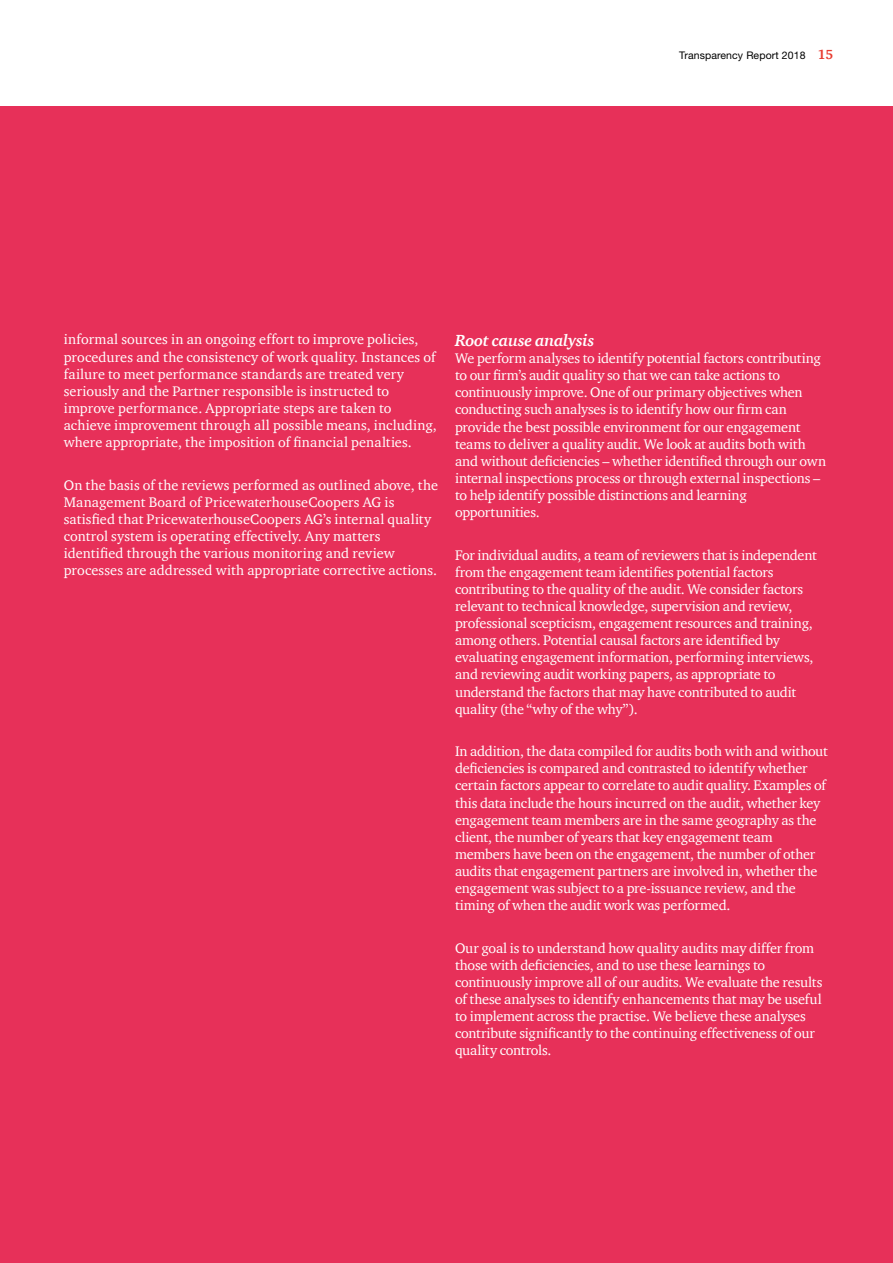
<style>
.page{position:relative;width:893px;height:1263px;background:#fff}
.page>*{position:absolute;margin:0;border:0;box-sizing:border-box;transform-origin:0 0}
.Leadtext{font:italic 700 16.5px "ITC Charter Com";letter-spacing:-.015em;color:#fff}
.Leadtext-2{font:14.25px/17.1px "ITC Charter Com";letter-spacing:-.01em;color:#fff}
.Leadtext-3{font:14.25px/17.1px "ITC Charter Com";letter-spacing:.01em;color:#fff}
.t1{font:10.5px "Helvetica Neue LT Std";letter-spacing:.01em;color:#000}
.s1{font-family:"ITC Charter Com";font-weight:700;font-size:13.5px;color:#e83c30}
</style>
<div class="page">
<div style="left:0;top:106px;width:893px;height:1157px;background:#e73059"></div>
<p class="t1" style="left:679px;top:49px;width:156px">Transparency Report 2018 <span class="s1">15</span></p>
<p class="Leadtext-3" style="left:64px;top:331px;width:374px">informal sources in an ongoing effort to improve policies, procedures and the consistency of work quality. Instances of failure to meet performance standards are treated very seriously and the Partner responsible is instructed to improve performance. Appropriate steps are taken to achieve improvement through all possible means, including, where appropriate, the imposition of financial penalties.</p>
<p class="Leadtext-3" style="left:64px;top:476px;width:376px">On the basis of the reviews performed as outlined above, the Management Board of PricewaterhouseCoopers AG is satisfied that PricewaterhouseCoopers AG’s internal quality control system is operating effectively. Any matters identified through the various monitoring and review processes are addressed with appropriate corrective actions.</p>
<p class="Leadtext" style="left:455px;top:330px;width:141px">Root cause analysis</p>
<p class="Leadtext-2" style="left:455px;top:350px;width:373px">We perform analyses to identify potential factors contributing to our firm’s audit quality so that we can take actions to continuously improve. One of our primary objectives when conducting such analyses is to identify how our firm can provide the best possible environment for our engagement teams to deliver a quality audit. We look at audits both with and without deficiencies – whether identified through our own internal inspections process or through external inspections – to help identify possible distinctions and learning opportunities.</p>
<p class="Leadtext-2" style="left:455px;top:546px;width:363px">For individual audits, a team of reviewers that is independent from the engagement team identifies potential factors contributing to the quality of the audit. We consider factors relevant to technical knowledge, supervision and review, professional scepticism, engagement resources and training, among others. Potential causal factors are identified by evaluating engagement information, performing interviews, and reviewing audit working papers, as appropriate to understand the factors that may have contributed to audit quality (the “why of the why”).</p>
<p class="Leadtext-2" style="left:455px;top:743px;width:374px">In addition, the data compiled for audits both with and without deficiencies is compared and contrasted to identify whether certain factors appear to correlate to audit quality. Examples of this data include the hours incurred on the audit, whether key engagement team members are in the same geography as the client, the number of years that key engagement team members have been on the engagement, the number of other audits that engagement partners are involved in, whether the engagement was subject to a pre-issuance review, and the timing of when the audit work was performed.</p>
<p class="Leadtext-2" style="left:455px;top:939px;width:369px">Our goal is to understand how quality audits may differ from those with deficiencies, and to use these learnings to continuously improve all of our audits. We evaluate the results of these analyses to identify enhancements that may be useful to implement across the practise. We believe these analyses contribute significantly to the continuing effectiveness of our quality controls.</p>
</div>
